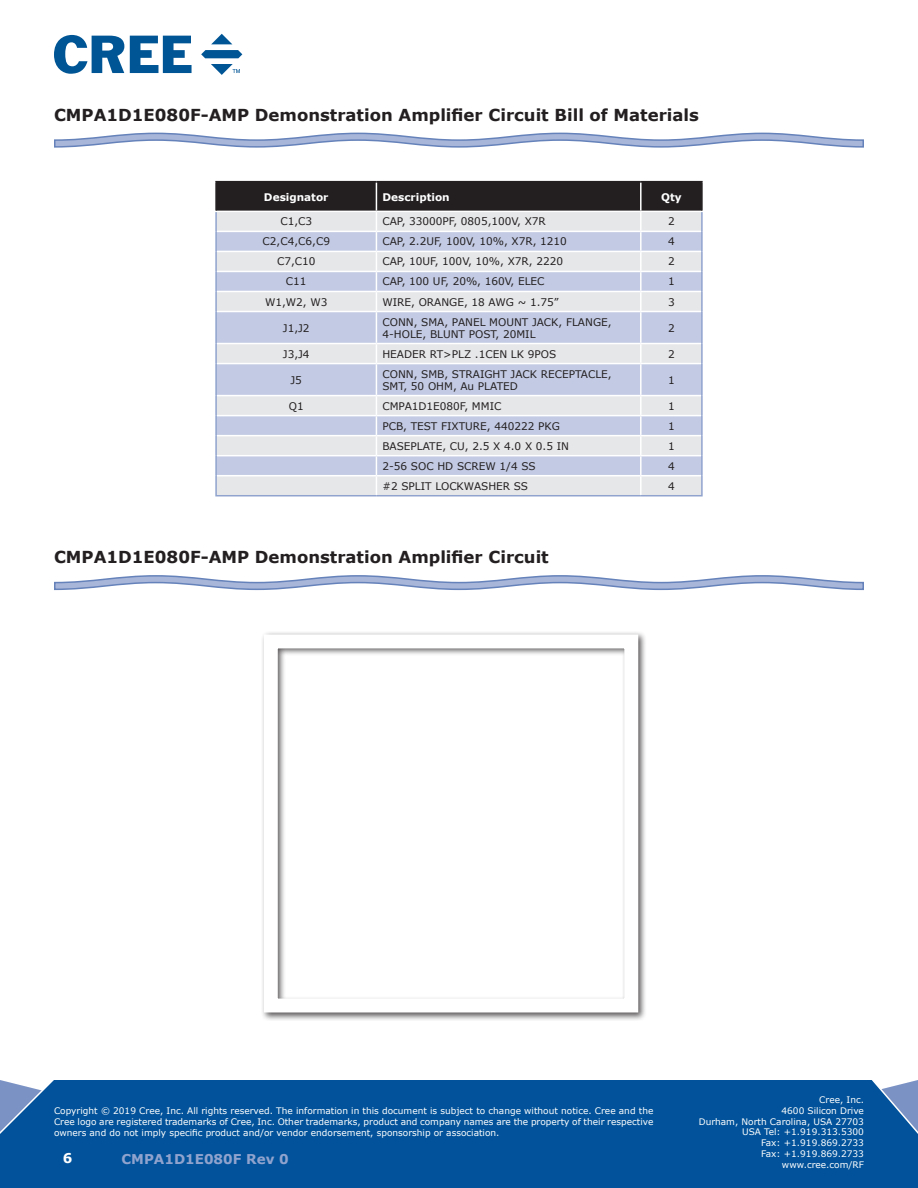
<style>
.page{position:relative;width:918px;height:1188px;background:#fff}
.page>*{position:absolute;margin:0;border:0;box-sizing:border-box;transform-origin:0 0}
.t1{font:700 16.5px "Verdana";color:#231f20}
.t2{font:700 13.5px "Verdana";color:#90a3ce}
.t3{font:700 13.5px "Verdana";color:#fff}
.t4{font:10.5px/12px "Verdana";color:#231f20}
.t5{font:700 10.5px "Verdana";color:#fff}
.t6{font:9px/10.8px "Verdana";color:#fff;text-align:right}
</style>
<div class="page">
<div style="left:0;top:1080px;width:918px;height:108px;background:#01529a"></div>
<svg style="left:54px;top:35px;width:70px;height:39px"></svg>
<svg style="left:130px;top:36px;width:62px;height:37px"></svg>
<svg style="left:211px;top:34px;width:21px;height:10px"></svg>
<svg style="left:201px;top:50px;width:41px;height:8px"></svg>
<svg style="left:211px;top:64px;width:29px;height:10px"></svg>
<svg style="left:54px;top:132px;width:810px;height:16px"></svg>
<div style="left:217px;top:476px;width:484px;height:19px;background:#e6e7e9"></div>
<svg style="left:217px;top:312px;width:484px;height:163px;background:#d0d6e6"></svg>
<hr style="left:376px;top:312px;width:1px;height:31px;background:#fff">
<hr style="left:640px;top:312px;width:2px;height:31px;background:#fff">
<hr style="left:217px;top:343px;width:159px;height:1px;background:#fff">
<hr style="left:376px;top:343px;width:265px;height:1px;background:#fff">
<svg style="left:376px;top:344px;width:1px;height:19px"></svg>
<hr style="left:641px;top:343px;width:60px;height:1px;background:#fff">
<svg style="left:640px;top:344px;width:2px;height:19px"></svg>
<hr style="left:217px;top:363px;width:159px;height:1px;background:#fff">
<hr style="left:376px;top:363px;width:265px;height:1px;background:#fff">
<hr style="left:376px;top:364px;width:1px;height:31px;background:#fff">
<hr style="left:641px;top:363px;width:60px;height:1px;background:#fff">
<hr style="left:640px;top:364px;width:2px;height:31px;background:#fff">
<hr style="left:217px;top:395px;width:159px;height:1px;background:#fff">
<hr style="left:376px;top:395px;width:265px;height:1px;background:#fff">
<hr style="left:641px;top:395px;width:60px;height:1px;background:#fff">
<hr style="left:217px;top:415px;width:159px;height:1px;background:#fff">
<hr style="left:376px;top:415px;width:265px;height:1px;background:#fff">
<hr style="left:641px;top:415px;width:60px;height:1px;background:#fff">
<hr style="left:217px;top:435px;width:159px;height:1px;background:#fff">
<hr style="left:376px;top:435px;width:265px;height:1px;background:#fff">
<hr style="left:641px;top:435px;width:60px;height:1px;background:#fff">
<hr style="left:217px;top:455px;width:159px;height:1px;background:#fff">
<hr style="left:376px;top:455px;width:265px;height:1px;background:#fff">
<hr style="left:641px;top:455px;width:60px;height:1px;background:#fff">
<svg style="left:376px;top:396px;width:1px;height:99px"></svg>
<svg style="left:640px;top:396px;width:2px;height:99px"></svg>
<hr style="left:215px;top:181px;width:161px;height:1px;background:#231f20">
<hr style="left:376px;top:181px;width:265px;height:1px;background:#231f20">
<hr style="left:641px;top:181px;width:62px;height:1px;background:#231f20">
<svg style="left:215px;top:182px;width:488px;height:129px;background:#b2b4bc"></svg>
<hr style="left:215px;top:231px;width:2px;height:20px;background:#90a3ce">
<hr style="left:701px;top:231px;width:2px;height:20px;background:#90a3ce">
<hr style="left:215px;top:251px;width:2px;height:20px;background:#90a3ce">
<hr style="left:701px;top:251px;width:2px;height:20px;background:#90a3ce">
<hr style="left:215px;top:271px;width:2px;height:20px;background:#90a3ce">
<hr style="left:701px;top:271px;width:2px;height:20px;background:#90a3ce">
<hr style="left:215px;top:291px;width:2px;height:21px;background:#90a3ce">
<hr style="left:701px;top:291px;width:2px;height:21px;background:#90a3ce">
<hr style="left:215px;top:312px;width:2px;height:32px;background:#90a3ce">
<hr style="left:701px;top:312px;width:2px;height:32px;background:#90a3ce">
<hr style="left:215px;top:344px;width:2px;height:20px;background:#90a3ce">
<hr style="left:701px;top:344px;width:2px;height:20px;background:#90a3ce">
<hr style="left:215px;top:364px;width:2px;height:32px;background:#90a3ce">
<hr style="left:701px;top:364px;width:2px;height:32px;background:#90a3ce">
<hr style="left:215px;top:396px;width:2px;height:20px;background:#90a3ce">
<hr style="left:701px;top:396px;width:2px;height:20px;background:#90a3ce">
<hr style="left:215px;top:416px;width:2px;height:20px;background:#90a3ce">
<hr style="left:701px;top:416px;width:2px;height:20px;background:#90a3ce">
<hr style="left:215px;top:436px;width:2px;height:20px;background:#90a3ce">
<hr style="left:701px;top:436px;width:2px;height:20px;background:#90a3ce">
<hr style="left:215px;top:456px;width:2px;height:20px;background:#90a3ce">
<hr style="left:701px;top:456px;width:2px;height:20px;background:#90a3ce">
<svg style="left:215px;top:476px;width:2px;height:19px"></svg>
<svg style="left:701px;top:476px;width:2px;height:19px"></svg>
<hr style="left:215px;top:495px;width:161px;height:1px;background:#90a3ce">
<hr style="left:376px;top:495px;width:265px;height:1px;background:#90a3ce">
<hr style="left:641px;top:495px;width:62px;height:1px;background:#90a3ce">
<svg style="left:54px;top:575px;width:810px;height:16px"></svg>
<svg style="left:262px;top:632px;width:383px;height:387px"></svg>
<p class="t1" style="left:54px;top:103px;width:647px">CMPA1D1E080F-AMP Demonstration Amplifier Circuit Bill of Materials</p>
<p class="t5" style="left:264px;top:189px;width:66px">Designator</p>
<p class="t5" style="left:382px;top:189px;width:69px">Description</p>
<p class="t5" style="left:661px;top:189px;width:22px">Qty</p>
<p class="t4" style="left:280px;top:215px;width:33px">C1,C3</p>
<p class="t4" style="left:382px;top:215px;width:165px">CAP, 33000PF, 0805,100V, X7R</p>
<p class="t4" style="left:668px;top:215px;width:8px">2</p>
<p class="t4" style="left:263px;top:235px;width:69px">C2,C4,C6,C9</p>
<p class="t4" style="left:382px;top:235px;width:186px">CAP, 2.2UF, 100V, 10%, X7R, 1210</p>
<p class="t4" style="left:668px;top:235px;width:8px">4</p>
<p class="t4" style="left:277px;top:256px;width:40px">C7,C10</p>
<p class="t4" style="left:382px;top:256px;width:182px">CAP, 10UF, 100V, 10%, X7R, 2220</p>
<p class="t4" style="left:668px;top:256px;width:8px">2</p>
<p class="t4" style="left:286px;top:276px;width:22px">C11</p>
<p class="t4" style="left:382px;top:276px;width:164px">CAP, 100 UF, 20%, 160V, ELEC</p>
<p class="t4" style="left:668px;top:276px;width:8px">1</p>
<p class="t4" style="left:265px;top:296px;width:64px">W1,W2, W3</p>
<p class="t4" style="left:382px;top:296px;width:178px">WIRE, ORANGE, 18 AWG ~ 1.75”</p>
<p class="t4" style="left:668px;top:296px;width:8px">3</p>
<p class="t4" style="left:283px;top:322px;width:28px">J1,J2</p>
<p class="t4" style="left:382px;top:316px;width:231px">CONN, SMA, PANEL MOUNT JACK, FLANGE,<br>4-HOLE, BLUNT POST, 20MIL</p>
<p class="t4" style="left:668px;top:322px;width:8px">2</p>
<p class="t4" style="left:283px;top:348px;width:28px">J3,J4</p>
<p class="t4" style="left:382px;top:348px;width:175px">HEADER RT&gt;PLZ .1CEN LK 9POS</p>
<p class="t4" style="left:668px;top:348px;width:8px">2</p>
<p class="t4" style="left:291px;top:374px;width:13px">J5</p>
<p class="t4" style="left:382px;top:368px;width:231px">CONN, SMB, STRAIGHT JACK RECEPTACLE,<br>SMT, 50 OHM, Au PLATED</p>
<p class="t4" style="left:668px;top:374px;width:8px">1</p>
<p class="t4" style="left:289px;top:400px;width:16px">Q1</p>
<p class="t4" style="left:382px;top:400px;width:121px">CMPA1D1E080F, MMIC</p>
<p class="t4" style="left:668px;top:400px;width:8px">1</p>
<p class="t4" style="left:382px;top:420px;width:179px">PCB, TEST FIXTURE, 440222 PKG</p>
<p class="t4" style="left:668px;top:420px;width:8px">1</p>
<p class="t4" style="left:382px;top:440px;width:188px">BASEPLATE, CU, 2.5 X 4.0 X 0.5 IN</p>
<p class="t4" style="left:668px;top:440px;width:8px">1</p>
<p class="t4" style="left:382px;top:460px;width:155px">2-56 SOC HD SCREW 1/4 SS</p>
<p class="t4" style="left:668px;top:460px;width:8px">4</p>
<p class="t4" style="left:382px;top:480px;width:147px">#2 SPLIT LOCKWASHER SS</p>
<p class="t4" style="left:668px;top:480px;width:8px">4</p>
<p class="t1" style="left:54px;top:545px;width:496px">CMPA1D1E080F-AMP Demonstration Amplifier Circuit</p>
<p class="t6" style="left:54px;top:1105px;width:601px;text-align:justify">Copyright © 2019 Cree, Inc. All rights reserved. The information in this document is subject to change without notice. Cree and the Cree logo are registered trademarks of Cree, Inc. Other trademarks, product and company names are the property of their respective owners and do not imply specific product and/or vendor endorsement, sponsorship or association.</p>
<h2 class="t3" style="left:63px;top:1148px;width:11px">6</h2>
<h2 class="t2" style="left:122px;top:1150px;width:169px">CMPA1D1E080F Rev 0</h2>
<p class="t6" style="left:699px;top:1094px;width:167px">Cree, Inc.<br>4600 Silicon Drive<br>Durham, North Carolina, USA 27703<br>USA Tel: +1.919.313.5300<br>Fax: +1.919.869.2733<br>Fax: +1.919.869.2733 www.cree.com/RF</p>
</div>
